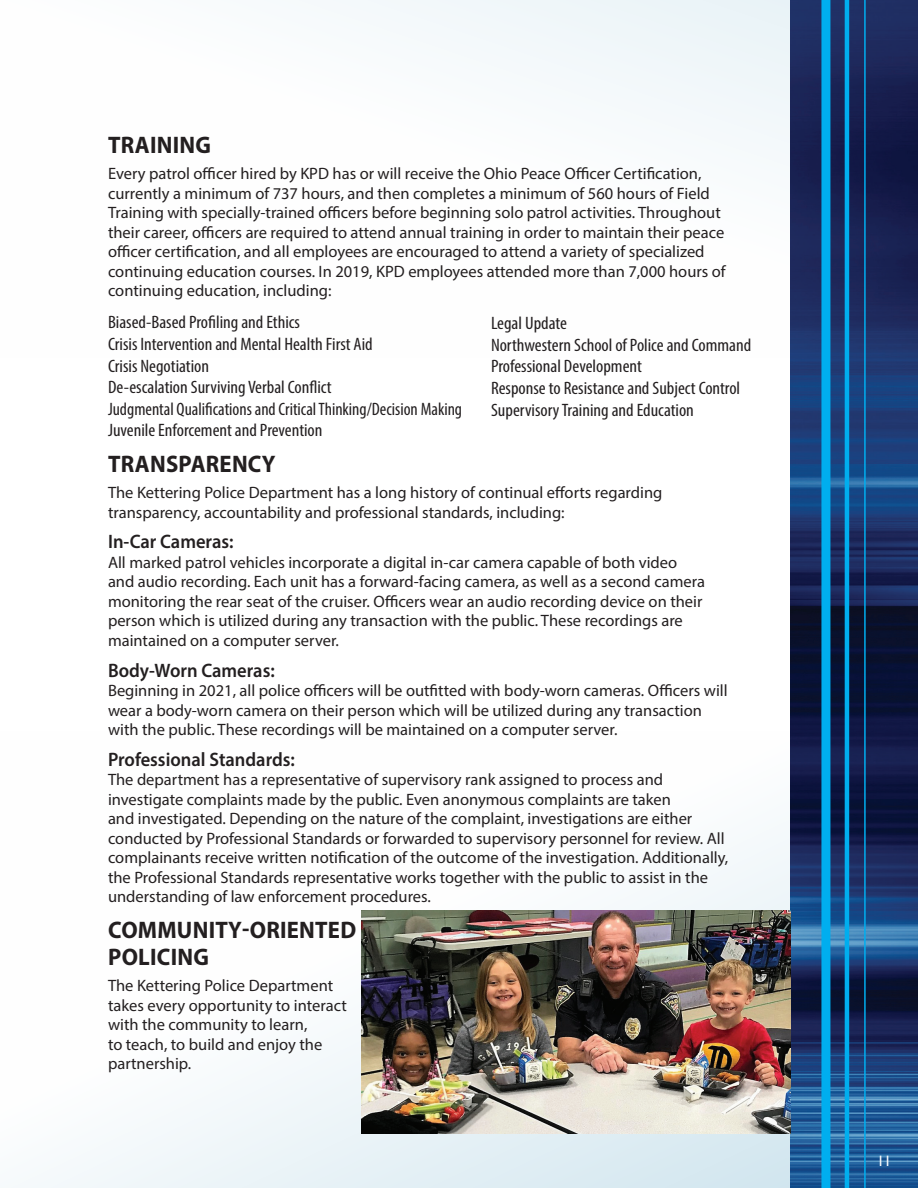
<style>
.page{position:relative;width:918px;height:1188px;background:#fff}
.page>*{position:absolute;margin:0;border:0;box-sizing:border-box;transform-origin:0 0}
.heading{font:700 24px/27px "Myriad Pro";letter-spacing:.01em;color:#231f20;scale:.95 1}
.subhead{font:600 19.5px "Myriad Pro";color:#231f20;scale:.95 1}
.t1{font:condensed 18px "Myriad Pro";color:#231f20;scale:1.05 1}
.t2{font:condensed 18px "Myriad Pro";color:#231f20}
.t3{font:16.5px/19.5px "Myriad Pro";color:#231f20}
.Body_text{font:15px "Gill Sans";color:#fff;scale:.95 1}
</style>
<div class="page">
<div style="left:0;top:0;width:918px;height:357px;background:linear-gradient(to bottom,#f5f9fb,#fffffe)"></div>
<svg style="left:31px;top:732px;width:760px;height:456px"></svg>
<img style="left:791px;top:0;width:127px;height:1188px">
<div style="left:821px;top:0;width:9px;height:1188px;background:#00aeef"></div>
<hr style="left:845px;top:0;width:4px;height:1188px;background:#00aeef">
<hr style="left:864px;top:0;width:2px;height:1188px;background:#00aeef">
<img style="left:362px;top:911px;width:429px;height:223px">
<p class="heading" style="left:108px;top:131px;width:110px">TRAINING</p>
<p class="t3" style="left:108px;top:164px;width:619px">Every patrol officer hired by KPD has or will receive the Ohio Peace Officer Certification, currently a minimum of 737 hours, and then completes a minimum of 560 hours of Field Training with specially-trained officers before beginning solo patrol activities. Throughout their career, officers are required to attend annual training in order to maintain their peace officer certification, and all employees are encouraged to attend a variety of specialized continuing education courses. In 2019, KPD employees attended more than 7,000 hours of continuing education, including:</p>
<p class="t1" style="left:108px;top:312px;width:184px">Biased-Based Profiling and Ethics</p>
<p class="t1" style="left:108px;top:333px;width:254px">Crisis Intervention and Mental Health First Aid</p>
<p class="t1" style="left:108px;top:355px;width:98px">Crisis Negotiation</p>
<p class="t1" style="left:108px;top:376px;width:214px">De-escalation Surviving Verbal Conflict</p>
<p class="t2" style="left:108px;top:398px;width:356px">Judgmental Qualifications and Critical Thinking/Decision Making</p>
<p class="t1" style="left:108px;top:420px;width:206px">Juvenile Enforcement and Prevention</p>
<p class="heading" style="left:108px;top:450px;width:178px">TRANSPARENCY</p>
<p class="t3" style="left:108px;top:483px;width:556px">The Kettering Police Department has a long history of continual efforts regarding transparency, accountability and professional standards, including:</p>
<p class="subhead" style="left:108px;top:530px;width:134px">In-Car Cameras:</p>
<p class="t3" style="left:108px;top:552px;width:599px">All marked patrol vehicles incorporate a digital in-car camera capable of both video and audio recording. Each unit has a forward-facing camera, as well as a second camera monitoring the rear seat of the cruiser. Officers wear an audio recording device on their person which is utilized during any transaction with the public. These recordings are maintained on a computer server.</p>
<p class="subhead" style="left:108px;top:658px;width:177px">Body-Worn Cameras:</p>
<p class="t3" style="left:108px;top:681px;width:621px">Beginning in 2021, all police officers will be outfitted with body-worn cameras. Officers will wear a body-worn camera on their person which will be utilized during any transaction with the public. These recordings will be maintained on a computer server.</p>
<p class="subhead" style="left:108px;top:747px;width:198px">Professional Standards:</p>
<p class="t3" style="left:108px;top:770px;width:622px">The department has a representative of supervisory rank assigned to process and investigate complaints made by the public. Even anonymous complaints are taken<br>and investigated. Depending on the nature of the complaint, investigations are either conducted by Professional Standards or forwarded to supervisory personnel for review. All complainants receive written notification of the outcome of the investigation. Additionally, the Professional Standards representative works together with the public to assist in the understanding of law enforcement procedures.</p>
<p class="heading" style="left:108px;top:916px;width:263px">COMMUNITY-ORIENTED<br>POLICING</p>
<p class="t3" style="left:108px;top:976px;width:240px">The Kettering Police Department takes every opportunity to interact with the community to learn,<br>to teach, to build and enjoy the partnership.</p>
<p class="t1" style="left:491px;top:312px;width:74px">Legal Update</p>
<p class="t1" style="left:491px;top:334px;width:249px">Northwestern School of Police and Command</p>
<p class="t1" style="left:491px;top:356px;width:145px">Professional Development</p>
<p class="t1" style="left:491px;top:377px;width:239px">Response to Resistance and Subject Control</p>
<p class="t1" style="left:491px;top:399px;width:195px">Supervisory Training and Education</p>
<p class="Body_text" style="left:877px;top:1152px;width:16px">11</p>
</div>
